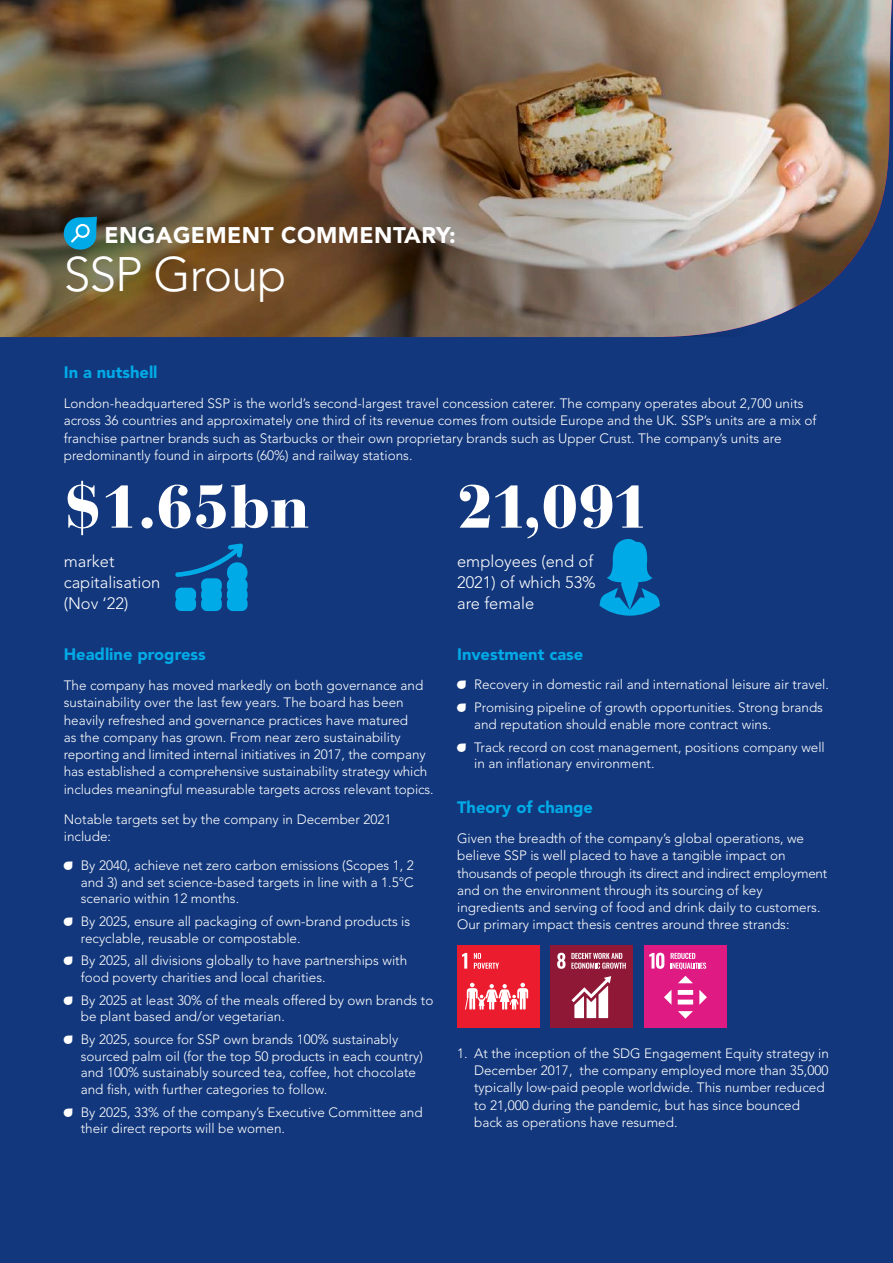
<style>
.page{position:relative;width:893px;height:1263px;background:#12377c}
.page>*{position:absolute;margin:0;border:0;box-sizing:border-box;transform-origin:0 0}
.t1{font:900 60px "Bauer Bodoni Std";color:#fff}
.t2{font:300 48px "Avenir LT Std";letter-spacing:-.02em;color:#fff}
.t3{font:900 22.5px "Avenir LT Std";letter-spacing:.02em;color:#fff}
.t4{font:300 16.5px/21px "Avenir LT Std";color:#fff}
.t5{font:900 16.5px "Avenir LT Std";color:#00aae7}
.t6{font:300 13.5px/17.2px "Avenir LT Std";color:#fff}
.s1{font-family:"Droplets";font-weight:400;font-size:15px}
</style>
<div class="page">
<img style="left:747px;top:0;width:145px;height:326px">
<img style="left:0;top:0;width:747px;height:337px">
<svg style="left:64px;top:217px;width:34px;height:33px"></svg>
<div style="left:644px;top:946px;width:82px;height:82px;background:#df1a83"></div>
<svg style="left:649px;top:953px;width:15px;height:16px"></svg>
<svg style="left:671px;top:953px;width:35px;height:17px"></svg>
<div style="left:678px;top:999px;width:15px;height:5px;background:#fff"></div>
<div style="left:678px;top:990px;width:15px;height:5px;background:#fff"></div>
<svg style="left:678px;top:976px;width:15px;height:7px"></svg>
<svg style="left:699px;top:990px;width:8px;height:15px"></svg>
<svg style="left:678px;top:1011px;width:15px;height:8px"></svg>
<svg style="left:664px;top:990px;width:7px;height:14px"></svg>
<div style="left:551px;top:946px;width:82px;height:82px;background:#8f1837"></div>
<svg style="left:557px;top:953px;width:69px;height:16px"></svg>
<svg style="left:572px;top:976px;width:39px;height:42px"></svg>
<div style="left:457px;top:946px;width:82px;height:82px;background:#ea1c2d"></div>
<svg style="left:462px;top:953px;width:5px;height:16px"></svg>
<svg style="left:474px;top:953px;width:25px;height:16px"></svg>
<svg style="left:465px;top:983px;width:63px;height:27px"></svg>
<svg style="left:175px;top:543px;width:73px;height:68px"></svg>
<svg style="left:599px;top:539px;width:61px;height:77px"></svg>
<h3 class="t3" style="left:105px;top:222px;width:353px">ENGAGEMENT COMMENTARY:</h3>
<h2 class="t2" style="left:64px;top:246px;width:224px">SSP Group</h2>
<p class="t5" style="left:64px;top:362px;width:95px">In a nutshell</p>
<p class="t6" style="left:64px;top:395px;width:754px">London-headquartered SSP is the world’s second-largest travel concession caterer. The company operates about 2,700 units across 36 countries and approximately one third of its revenue comes from outside Europe and the UK. SSP’s units are a mix of franchise partner brands such as Starbucks or their own proprietary brands such as Upper Crust. The company’s units are predominantly found in airports (60%) and railway stations.</p>
<h1 class="t1" style="left:64px;top:470px;width:247px">$1.65bn</h1>
<p class="t4" style="left:64px;top:551px;width:98px">market capitalisation (Nov ‘22)</p>
<p class="t5" style="left:64px;top:644px;width:144px">Headline progress</p>
<p class="t6" style="left:64px;top:677px;width:372px">The company has moved markedly on both governance and sustainability over the last few years. The board has been heavily refreshed and governance practices have matured<br>as the company has grown. From near zero sustainability reporting and limited internal initiatives in 2017, the company has established a comprehensive sustainability strategy which includes meaningful measurable targets across relevant topics.</p>
<p class="t6" style="left:64px;top:810px;width:329px">Notable targets set by the company in December 2021 include:</p>
<p class="t6" style="left:81px;top:857px;width:335px;line-height:16.5px;text-align:justify;text-indent:-17px"><span class="s1">A</span> By 2040, achieve net zero carbon emissions (Scopes 1, 2 and 3) and set science-based targets in line with a 1.5°C scenario within 12 months.</p>
<p class="t6" style="left:81px;top:913px;width:331px;line-height:16.5px;text-indent:-17px"><span class="s1">A</span> By 2025, ensure all packaging of own-brand products is recyclable, reusable or compostable.</p>
<p class="t6" style="left:81px;top:952px;width:328px;line-height:16.5px;text-indent:-17px"><span class="s1">A</span> By 2025, all divisions globally to have partnerships with food poverty charities and local charities.</p>
<p class="t6" style="left:81px;top:992px;width:354px;line-height:16.5px;text-indent:-17px"><span class="s1">A</span> By 2025 at least 30% of the meals offered by own brands to be plant based and/or vegetarian.</p>
<p class="t6" style="left:81px;top:1031px;width:344px;line-height:16.5px;text-indent:-17px"><span class="s1">A</span> By 2025, source for SSP own brands 100% sustainably sourced palm oil (for the top 50 products in each country) and 100% sustainably sourced tea, coffee, hot chocolate and fish, with further categories to follow.</p>
<p class="t6" style="left:81px;top:1104px;width:343px;line-height:16.5px;text-indent:-17px"><span class="s1">A</span> By 2025, 33% of the company’s Executive Committee and their direct reports will be women.</p>
<h1 class="t1" style="left:457px;top:470px;width:193px">21,091</h1>
<p class="t4" style="left:457px;top:551px;width:140px">employees (end of<br>2021) of which 53% are female</p>
<p class="t5" style="left:457px;top:644px;width:128px">Investment case</p>
<p class="t6" style="left:457px;top:673px;width:373px;line-height:23px"><span class="s1">A</span> Recovery in domestic rail and international leisure air travel.<br><span class="s1">A</span> Promising pipeline of growth opportunities. Strong brands</p>
<p class="t6" style="left:457px;top:713px;width:369px;line-height:23px;text-indent:17px">and reputation should enable more contract wins.<br><span class="s1">A</span> Track record on cost management, positions company well</p>
<p class="t6" style="left:474px;top:755px;width:182px">in an inflationary environment.</p>
<p class="t5" style="left:457px;top:797px;width:137px">Theory of change</p>
<p class="t6" style="left:457px;top:830px;width:372px">Given the breadth of the company’s global operations, we believe SSP is well placed to have a tangible impact on thousands of people through its direct and indirect employment and on the environment through its sourcing of key ingredients and serving of food and drink daily to customers.<br>Our primary impact thesis centres around three strands:</p>
<p class="t6" style="left:474px;top:1044px;width:356px;text-indent:-17px">1. At the inception of the SDG Engagement Equity strategy in December 2017, the company employed more than 35,000 typically low-paid people worldwide. This number reduced to 21,000 during the pandemic, but has since bounced back as operations have resumed.</p>
</div>
